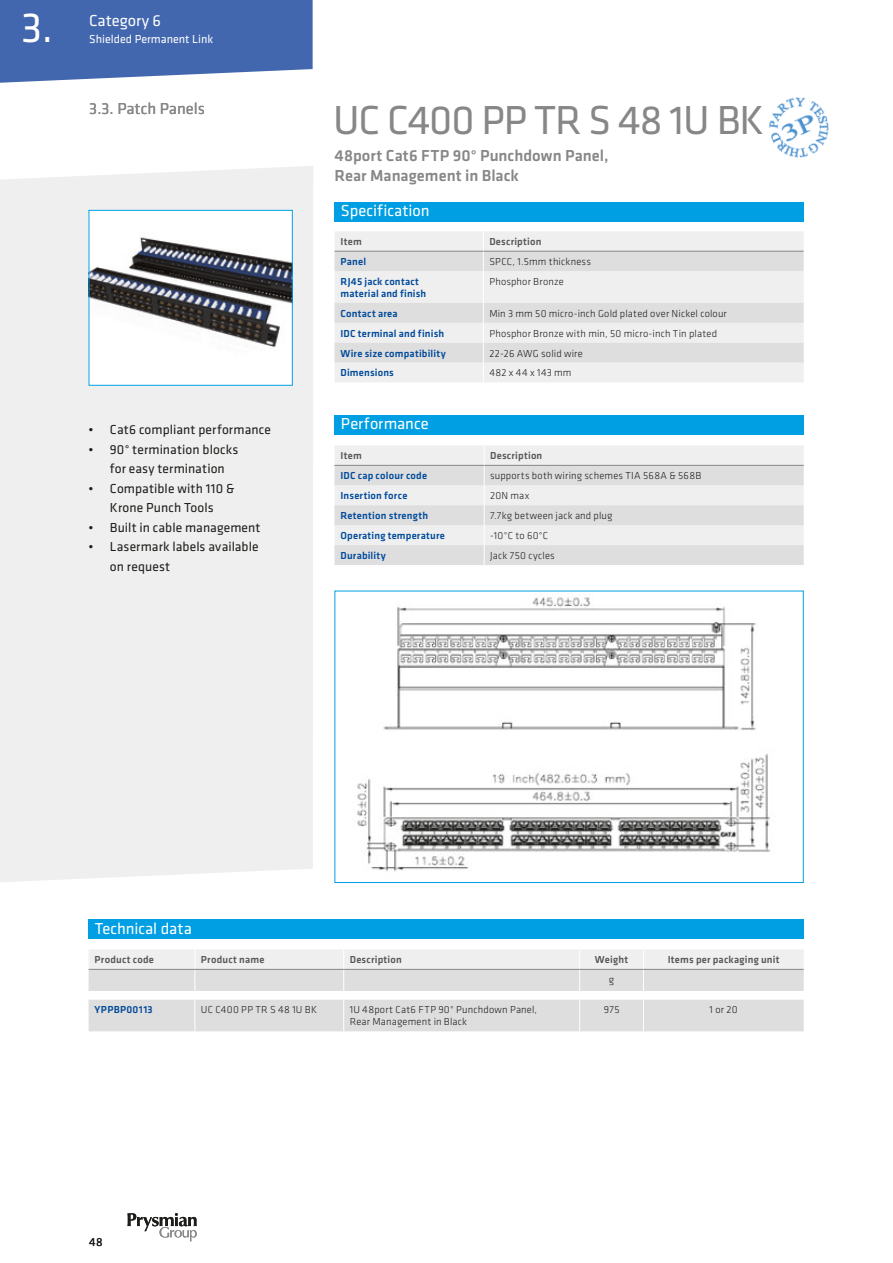
<style>
.page{position:relative;width:893px;height:1263px;background:#fff}
.page>*{position:absolute;margin:0;border:0;box-sizing:border-box;transform-origin:0 0}
.t1{font:43.5px "Klavika";color:#fff}
.t2{font:42px "Klavika";letter-spacing:-.025em;color:#878787}
.t3{font:500 16.5px/19.5px "Klavika";letter-spacing:.01em;color:#878787}
.t4{font:16.5px "Klavika";color:#fff}
.t5{font:16.5px "Klavika";color:#878787}
.t6{font:13.5px/19.5px "Klavika";letter-spacing:.005em;color:#1d1d1b;text-align:center}
.t7{font:12px "Klavika";color:#fff}
.t8{font:12px "Klavika";color:#1d1d1b}
.t9{font:300 10.5px/12px "Klavika";letter-spacing:.02em;color:#1d1d1b}
.t10{font:500 10.5px/12px "Klavika";letter-spacing:.025em;color:#004a9a}
.t11{font:500 10.5px "Klavika";letter-spacing:.03em;color:#575756}
</style>
<div class="page">
<svg style="left:0;top:0;width:313px;height:83px;background:#5274b4"></svg>
<svg style="left:128px;top:1213px;width:69px;height:28px"></svg>
<div style="left:334px;top:231px;width:470px;height:151px;background:#efefef"></div>
<svg style="left:334px;top:252px;width:470px;height:111px;fill:#dfdede"></svg>
<hr style="left:334px;top:251px;width:149px;height:1px;background:#878787">
<hr style="left:483px;top:251px;width:321px;height:1px;background:#878787">
<svg style="left:483px;top:231px;width:1px;height:40px"></svg>
<hr style="left:483px;top:271px;width:1px;height:32px;background:#fff">
<svg style="left:483px;top:303px;width:1px;height:79px"></svg>
<div style="left:334px;top:202px;width:470px;height:20px;background:#009fe3"></div>
<div style="left:334px;top:446px;width:470px;height:19px;background:#efefef"></div>
<svg style="left:334px;top:466px;width:470px;height:99px;fill:#dfdede"></svg>
<hr style="left:334px;top:465px;width:150px;height:1px;background:#878787">
<hr style="left:484px;top:465px;width:320px;height:1px;background:#878787">
<svg style="left:484px;top:446px;width:1px;height:119px"></svg>
<div style="left:334px;top:415px;width:470px;height:20px;background:#009fe3"></div>
<div style="left:89px;top:919px;width:715px;height:20px;background:#009fe3"></div>
<img style="left:357px;top:597px;width:413px;height:275px">
<div style="left:334px;top:591px;width:470px;height:292px;border:1px solid #009fe3"></div>
<svg style="left:89px;top:950px;width:715px;height:81px"></svg>
<hr style="left:89px;top:969px;width:106px;height:1px;background:#878787">
<hr style="left:195px;top:969px;width:149px;height:1px;background:#878787">
<hr style="left:344px;top:969px;width:236px;height:1px;background:#878787">
<hr style="left:580px;top:969px;width:63px;height:1px;background:#878787">
<hr style="left:643px;top:969px;width:161px;height:1px;background:#878787">
<hr style="left:195px;top:999px;width:1px;height:32px;background:#fff">
<hr style="left:343px;top:999px;width:1px;height:32px;background:#fff">
<hr style="left:579px;top:999px;width:1px;height:32px;background:#fff">
<hr style="left:643px;top:999px;width:1px;height:32px;background:#fff">
<div style="left:0;top:166px;width:313px;height:716px;background:#efefef"></div>
<img style="left:91px;top:214px;width:200px;height:170px">
<div style="left:89px;top:210px;width:204px;height:176px;border:1px solid #009fe3"></div>
<img style="left:768px;top:97px;width:61px;height:61px">
<h1 class="t1" style="left:21px;top:-1px;width:33px">3.</h1>
<h3 class="t4" style="left:89px;top:10px;width:73px">Category 6</h3>
<p class="t7" style="left:89px;top:31px;width:126px">Shielded Permanent Link</p>
<h3 class="t5" style="left:89px;top:98px;width:117px">3.3. Patch Panels</h3>
<p class="t6" style="left:89px;top:420px;width:184px">• Cat6 compliant performance</p>
<p class="t6" style="left:89px;top:439px;width:151px">• 90° termination blocks for easy termination</p>
<p class="t6" style="left:89px;top:478px;width:147px">• Compatible with 110 &amp;<br>Krone Punch Tools</p>
<p class="t6" style="left:89px;top:517px;width:174px">• Built in cable management</p>
<p class="t6" style="left:110px;top:537px;width:150px;text-align:left;text-indent:-21px">• Lasermark labels available on request</p>
<h2 class="t2" style="left:333px;top:92px;width:433px">UC C400 PP TR S 48 1U BK</h2>
<h3 class="t3" style="left:334px;top:146px;width:276px">48port Cat6 FTP 90° Punchdown Panel,<br>Rear Management in Black</h3>
<h3 class="t4" style="left:341px;top:200px;width:90px">Specification</h3>
<p class="t11" style="left:340px;top:235px;width:23px">Item</p>
<p class="t11" style="left:489px;top:235px;width:54px">Description</p>
<p class="t10" style="left:340px;top:255px;width:27px">Panel</p>
<p class="t9" style="left:489px;top:255px;width:103px">SPCC, 1.5mm thickness</p>
<p class="t10" style="left:340px;top:275px;width:87px">RJ45 jack contact material and finish</p>
<p class="t9" style="left:489px;top:275px;width:76px">Phosphor Bronze</p>
<p class="t10" style="left:340px;top:307px;width:59px">Contact area</p>
<p class="t9" style="left:489px;top:307px;width:239px">Min 3 mm 50 micro-inch Gold plated over Nickel colour</p>
<p class="t10" style="left:340px;top:327px;width:105px">IDC terminal and finish</p>
<p class="t9" style="left:489px;top:327px;width:229px">Phosphor Bronze with min, 50 micro-inch Tin plated</p>
<p class="t10" style="left:340px;top:347px;width:107px">Wire size compatibility</p>
<p class="t9" style="left:489px;top:347px;width:95px">22-26 AWG solid wire</p>
<p class="t10" style="left:340px;top:367px;width:55px">Dimensions</p>
<p class="t9" style="left:489px;top:367px;width:84px">482 x 44 x 143 mm</p>
<h3 class="t4" style="left:341px;top:413px;width:89px">Performance</h3>
<p class="t11" style="left:340px;top:449px;width:23px">Item</p>
<p class="t11" style="left:490px;top:449px;width:54px">Description</p>
<p class="t10" style="left:340px;top:469px;width:88px">IDC cap colour code</p>
<p class="t9" style="left:490px;top:470px;width:213px">supports both wiring schemes TIA 568A &amp; 568B</p>
<p class="t10" style="left:340px;top:489px;width:68px">Insertion force</p>
<p class="t9" style="left:490px;top:490px;width:41px">20N max</p>
<p class="t10" style="left:340px;top:509px;width:89px">Retention strength</p>
<p class="t9" style="left:490px;top:509px;width:124px">7.7kg between jack and plug</p>
<p class="t10" style="left:340px;top:529px;width:106px">Operating temperature</p>
<p class="t9" style="left:490px;top:529px;width:60px">-10°C to 60°C</p>
<p class="t10" style="left:340px;top:549px;width:47px">Durability</p>
<p class="t9" style="left:490px;top:549px;width:66px">Jack 750 cycles</p>
<h3 class="t4" style="left:95px;top:917px;width:98px">Technical data</h3>
<p class="t11" style="left:95px;top:953px;width:61px">Product code</p>
<p class="t11" style="left:201px;top:953px;width:65px">Product name</p>
<p class="t11" style="left:350px;top:953px;width:54px">Description</p>
<p class="t11" style="left:595px;top:953px;width:35px">Weight</p>
<p class="t11" style="left:668px;top:953px;width:113px">Items per packaging unit</p>
<p class="t9" style="left:609px;top:974px;width:7px">g</p>
<p class="t10" style="left:95px;top:1003px;width:60px">YPPBP00113</p>
<p class="t9" style="left:201px;top:1004px;width:118px">UC C400 PP TR S 48 1U BK</p>
<p class="t9" style="left:350px;top:1004px;width:189px">1U 48port Cat6 FTP 90° Punchdown Panel,<br>Rear Management in Black</p>
<p class="t9" style="left:604px;top:1004px;width:17px">975</p>
<p class="t9" style="left:710px;top:1004px;width:29px">1 or 20</p>
<p class="t8" style="left:89px;top:1235px;width:15px">48</p>
</div>
